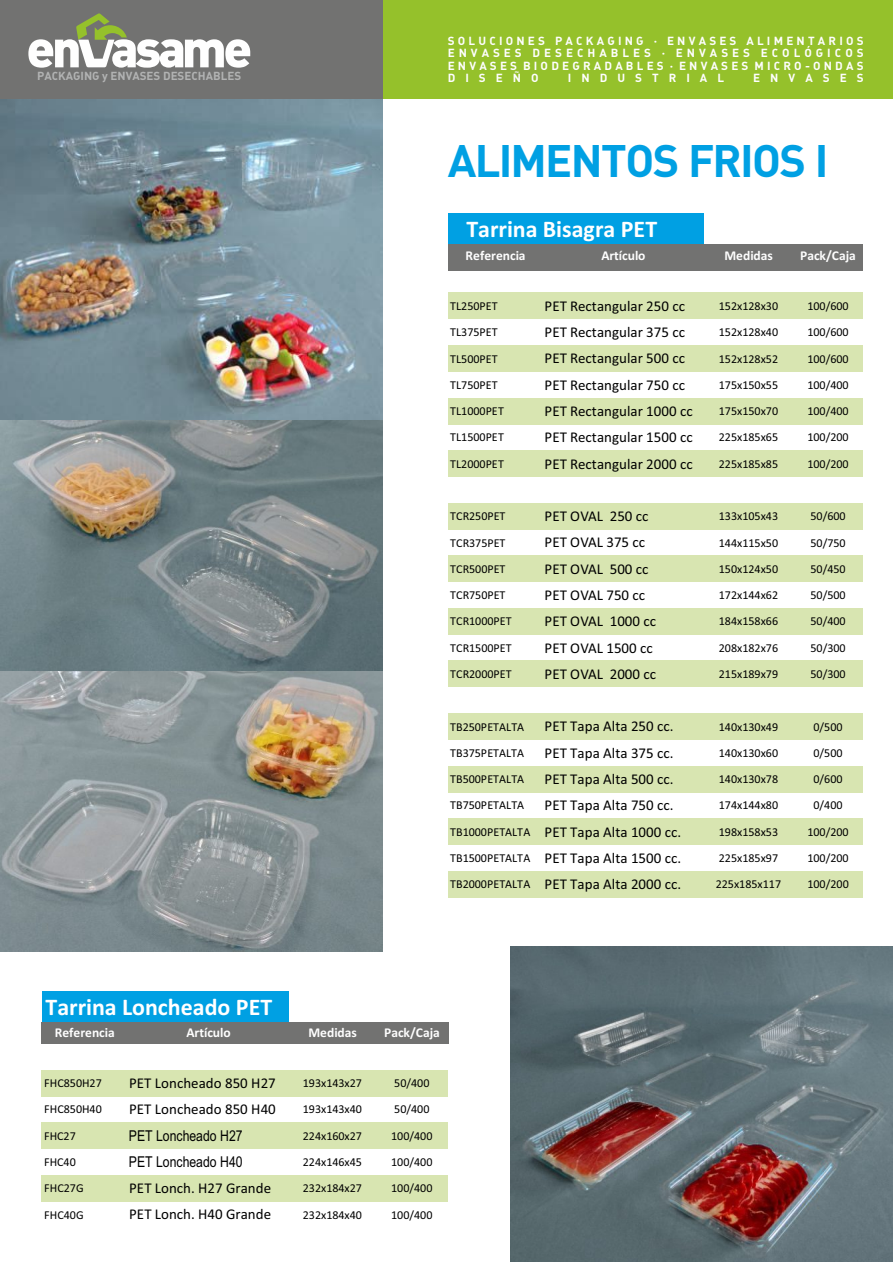
<style>
.page{position:relative;width:893px;height:1262px;background:#fff}
.page>*{position:absolute;margin:0;border:0;box-sizing:border-box;transform-origin:0 0}
.t1{font:45px "DIN Bold Alternate";letter-spacing:-.035em;color:#00a0e3}
.t2{font:700 24px "Calibri";color:#fff}
.t3{font:15px "Calibri";color:#000}
.t4{font:15px "Arial Narrow";color:#000}
.t5{font:700 13.5px "Calibri";color:#fefefe}
.t6{font:12px "Calibri";color:#000}
.t7{font:11.55px/12.1px "DIN Bold Alternate";letter-spacing:.275em;color:#fefefe;text-align:justify}
.t8{font:11.55px "DIN Bold Alternate";color:#b2b3b3}
.t9{font:11.55px "DIN Bold Alternate";letter-spacing:.865em;color:#fefefe}
.s1{font-size:12px}
</style>
<div class="page">
<img style="left:0;top:98px;width:383px;height:853px">
<div style="left:41px;top:1022px;width:407px;height:21px;background:#727271"></div>
<div style="left:42px;top:991px;width:85px;height:31px;background:#00a0e3"></div>
<div style="left:126px;top:991px;width:163px;height:31px;background:#00a0e3"></div>
<div style="left:42px;top:1069px;width:406px;height:27px;background:#d8e5b1"></div>
<div style="left:42px;top:1122px;width:406px;height:26px;background:#d8e5b1"></div>
<div style="left:42px;top:1175px;width:406px;height:26px;background:#d8e5b1"></div>
<img style="left:510px;top:946px;width:383px;height:316px">
<div style="left:448px;top:213px;width:94px;height:32px;background:#00a0e3"></div>
<div style="left:542px;top:213px;width:161px;height:32px;background:#00a0e3"></div>
<div style="left:448px;top:293px;width:414px;height:26px;background:#d8e5b1"></div>
<div style="left:448px;top:345px;width:414px;height:27px;background:#d8e5b1"></div>
<div style="left:448px;top:398px;width:414px;height:26px;background:#d8e5b1"></div>
<div style="left:448px;top:450px;width:414px;height:27px;background:#d8e5b1"></div>
<div style="left:448px;top:503px;width:414px;height:26px;background:#d8e5b1"></div>
<div style="left:448px;top:555px;width:414px;height:27px;background:#d8e5b1"></div>
<div style="left:448px;top:608px;width:414px;height:26px;background:#d8e5b1"></div>
<div style="left:448px;top:660px;width:414px;height:27px;background:#d8e5b1"></div>
<div style="left:448px;top:713px;width:414px;height:26px;background:#d8e5b1"></div>
<div style="left:448px;top:766px;width:414px;height:26px;background:#d8e5b1"></div>
<div style="left:448px;top:818px;width:414px;height:27px;background:#d8e5b1"></div>
<div style="left:448px;top:871px;width:414px;height:26px;background:#d8e5b1"></div>
<div style="left:448px;top:245px;width:414px;height:26px;background:#727271"></div>
<div style="left:383px;top:0;width:510px;height:98px;background:#95c12b"></div>
<div style="left:0;top:0;width:383px;height:98px;background:#727271"></div>
<svg style="left:28px;top:13px;width:222px;height:55px"></svg>
<p class="t7" style="left:447px;top:35px;width:417px">SOLUCIONES PACKAGING · ENVASES ALIMENTARIOS ENVASES DESECHABLES · ENVASES ECOLÓGICOS ENVASES BIODEGRADABLES · ENVASES MICRO-ONDAS</p>
<p class="t8" style="left:37px;top:68px;width:205px">PACKAGING y ENVASES DESECHABLES</p>
<p class="t7" style="left:447px;top:71px;width:92px">DISEÑO</p>
<p class="t9" style="left:568px;top:70px;width:158px">INDUSTRIAL</p>
<p class="t9" style="left:753px;top:70px;width:112px">ENVASES</p>
<h1 class="t1" style="left:447px;top:131px;width:382px">ALIMENTOS FRIOS I</h1>
<h2 class="t2" style="left:466px;top:219px;width:192px">Tarrina Bisagra PET</h2>
<p class="t5" style="left:465px;top:250px;width:62px">Referencia</p>
<p class="t5" style="left:601px;top:250px;width:46px">Artículo</p>
<p class="t5" style="left:724px;top:250px;width:50px">Medidas</p>
<p class="t5" style="left:800px;top:250px;width:57px">Pack/Caja</p>
<p class="t6" style="left:450px;top:301px;width:49px">TL250PET</p>
<p class="t3" style="left:544px;top:299px;width:142px">PET Rectangular 250 cc</p>
<p class="t6" style="left:718px;top:301px;width:61px">152x128x30</p>
<p class="t6" style="left:807px;top:301px;width:43px">100/600</p>
<p class="t6" style="left:450px;top:327px;width:49px">TL375PET</p>
<p class="t3" style="left:544px;top:326px;width:142px">PET Rectangular 375 cc</p>
<p class="t6" style="left:718px;top:327px;width:61px">152x128x40</p>
<p class="t6" style="left:807px;top:327px;width:43px">100/600</p>
<p class="t6" style="left:450px;top:353px;width:49px">TL500PET</p>
<p class="t3" style="left:544px;top:352px;width:142px">PET Rectangular 500 cc</p>
<p class="t6" style="left:718px;top:353px;width:61px">152x128x52</p>
<p class="t6" style="left:807px;top:353px;width:43px">100/600</p>
<p class="t6" style="left:450px;top:380px;width:49px">TL750PET</p>
<p class="t3" style="left:544px;top:378px;width:142px">PET Rectangular 750 cc</p>
<p class="t6" style="left:718px;top:380px;width:61px">175x150x55</p>
<p class="t6" style="left:807px;top:380px;width:43px">100/400</p>
<p class="t6" style="left:450px;top:406px;width:55px">TL1000PET</p>
<p class="t3" style="left:544px;top:405px;width:149px">PET Rectangular 1000 cc</p>
<p class="t6" style="left:718px;top:406px;width:61px">175x150x70</p>
<p class="t6" style="left:807px;top:406px;width:43px">100/400</p>
<p class="t6" style="left:450px;top:432px;width:55px">TL1500PET</p>
<p class="t3" style="left:544px;top:431px;width:149px">PET Rectangular 1500 cc</p>
<p class="t6" style="left:718px;top:432px;width:61px">225x185x65</p>
<p class="t6" style="left:807px;top:432px;width:43px">100/200</p>
<p class="t6" style="left:450px;top:458px;width:55px">TL2000PET</p>
<p class="t3" style="left:544px;top:457px;width:149px">PET Rectangular 2000 cc</p>
<p class="t6" style="left:718px;top:458px;width:61px">225x185x85</p>
<p class="t6" style="left:807px;top:458px;width:43px">100/200</p>
<p class="t6" style="left:450px;top:511px;width:57px">TCR250PET</p>
<p class="t3" style="left:544px;top:510px;width:105px">PET OVAL 250 cc</p>
<p class="t6" style="left:718px;top:511px;width:61px">133x105x43</p>
<p class="t6" style="left:810px;top:511px;width:37px">50/600</p>
<p class="t6" style="left:450px;top:537px;width:57px">TCR375PET</p>
<p class="t3" style="left:544px;top:536px;width:102px">PET OVAL 375 cc</p>
<p class="t6" style="left:718px;top:537px;width:61px">144x115x50</p>
<p class="t6" style="left:810px;top:537px;width:37px">50/750</p>
<p class="t6" style="left:450px;top:564px;width:57px">TCR500PET</p>
<p class="t3" style="left:544px;top:562px;width:105px">PET OVAL 500 cc</p>
<p class="t6" style="left:718px;top:564px;width:61px">150x124x50</p>
<p class="t6" style="left:810px;top:564px;width:37px">50/450</p>
<p class="t6" style="left:450px;top:590px;width:57px">TCR750PET</p>
<p class="t3" style="left:544px;top:589px;width:102px">PET OVAL 750 cc</p>
<p class="t6" style="left:718px;top:590px;width:61px">172x144x62</p>
<p class="t6" style="left:810px;top:590px;width:37px">50/500</p>
<p class="t6" style="left:450px;top:616px;width:63px">TCR1000PET</p>
<p class="t3" style="left:544px;top:615px;width:113px">PET OVAL 1000 cc</p>
<p class="t6" style="left:718px;top:616px;width:61px">184x158x66</p>
<p class="t6" style="left:810px;top:616px;width:37px">50/400</p>
<p class="t6" style="left:450px;top:642px;width:63px">TCR1500PET</p>
<p class="t3" style="left:544px;top:641px;width:110px">PET OVAL 1500 cc</p>
<p class="t6" style="left:718px;top:642px;width:61px">208x182x76</p>
<p class="t6" style="left:810px;top:642px;width:37px">50/300</p>
<p class="t6" style="left:450px;top:669px;width:63px">TCR2000PET</p>
<p class="t3" style="left:544px;top:667px;width:113px">PET OVAL 2000 cc</p>
<p class="t6" style="left:718px;top:669px;width:61px">215x189x79</p>
<p class="t6" style="left:810px;top:669px;width:37px">50/300</p>
<p class="t6" style="left:450px;top:721px;width:75px">TB250PETALTA</p>
<p class="t3" style="left:544px;top:720px;width:130px">PET Tapa Alta 250 cc.</p>
<p class="t6" style="left:718px;top:721px;width:61px">140x130x49</p>
<p class="t6" style="left:813px;top:721px;width:31px">0/500</p>
<p class="t6" style="left:450px;top:748px;width:75px">TB375PETALTA</p>
<p class="t3" style="left:544px;top:746px;width:130px">PET Tapa Alta 375 cc.</p>
<p class="t6" style="left:718px;top:748px;width:61px">140x130x60</p>
<p class="t6" style="left:813px;top:748px;width:31px">0/500</p>
<p class="t6" style="left:450px;top:774px;width:75px">TB500PETALTA</p>
<p class="t3" style="left:544px;top:773px;width:130px">PET Tapa Alta 500 cc.</p>
<p class="t6" style="left:718px;top:774px;width:61px">140x130x78</p>
<p class="t6" style="left:813px;top:774px;width:31px">0/600</p>
<p class="t6" style="left:450px;top:800px;width:75px">TB750PETALTA</p>
<p class="t3" style="left:544px;top:799px;width:130px">PET Tapa Alta 750 cc.</p>
<p class="t6" style="left:718px;top:800px;width:61px">174x144x80</p>
<p class="t6" style="left:813px;top:800px;width:31px">0/400</p>
<p class="t3" style="left:450px;top:825px;width:232px"><span class="s1">TB1000PETALTA</span> PET Tapa Alta 1000 cc.</p>
<p class="t6" style="left:718px;top:826px;width:61px">198x158x53</p>
<p class="t6" style="left:807px;top:826px;width:43px">100/200</p>
<p class="t3" style="left:450px;top:851px;width:232px"><span class="s1">TB1500PETALTA</span> PET Tapa Alta 1500 cc.</p>
<p class="t6" style="left:718px;top:853px;width:61px">225x185x97</p>
<p class="t6" style="left:807px;top:853px;width:43px">100/200</p>
<p class="t3" style="left:450px;top:878px;width:232px"><span class="s1">TB2000PETALTA</span> PET Tapa Alta 2000 cc.</p>
<p class="t6" style="left:715px;top:879px;width:67px">225x185x117</p>
<p class="t6" style="left:807px;top:879px;width:43px">100/200</p>
<h2 class="t2" style="left:46px;top:996px;width:228px">Tarrina Loncheado PET</h2>
<p class="t5" style="left:55px;top:1027px;width:62px">Referencia</p>
<p class="t5" style="left:186px;top:1027px;width:46px">Artículo</p>
<p class="t5" style="left:308px;top:1027px;width:50px">Medidas</p>
<p class="t5" style="left:384px;top:1027px;width:57px">Pack/Caja</p>
<p class="t6" style="left:44px;top:1078px;width:59px">FHC850H27</p>
<p class="t3" style="left:129px;top:1076px;width:148px">PET Loncheado 850 H27</p>
<p class="t6" style="left:303px;top:1078px;width:61px">193x143x27</p>
<p class="t6" style="left:394px;top:1078px;width:37px">50/400</p>
<p class="t6" style="left:44px;top:1104px;width:59px">FHC850H40</p>
<p class="t3" style="left:129px;top:1103px;width:148px">PET Loncheado 850 H40</p>
<p class="t6" style="left:303px;top:1104px;width:61px">193x143x40</p>
<p class="t6" style="left:394px;top:1104px;width:37px">50/400</p>
<p class="t6" style="left:44px;top:1130px;width:33px">FHC27</p>
<p class="t4" style="left:129px;top:1130px;width:115px">PET Loncheado H27</p>
<p class="t6" style="left:303px;top:1130px;width:61px">224x160x27</p>
<p class="t6" style="left:391px;top:1130px;width:43px">100/400</p>
<p class="t6" style="left:44px;top:1157px;width:33px">FHC40</p>
<p class="t4" style="left:129px;top:1156px;width:115px">PET Loncheado H40</p>
<p class="t6" style="left:303px;top:1157px;width:61px">224x146x45</p>
<p class="t6" style="left:391px;top:1157px;width:43px">100/400</p>
<p class="t6" style="left:44px;top:1183px;width:41px">FHC27G</p>
<p class="t3" style="left:129px;top:1181px;width:144px">PET Lonch. H27 Grande</p>
<p class="t6" style="left:303px;top:1183px;width:61px">232x184x27</p>
<p class="t6" style="left:391px;top:1183px;width:43px">100/400</p>
<p class="t6" style="left:44px;top:1209px;width:41px">FHC40G</p>
<p class="t3" style="left:129px;top:1208px;width:144px">PET Lonch. H40 Grande</p>
<p class="t6" style="left:303px;top:1209px;width:61px">232x184x40</p>
<p class="t6" style="left:391px;top:1209px;width:43px">100/400</p>
</div>
